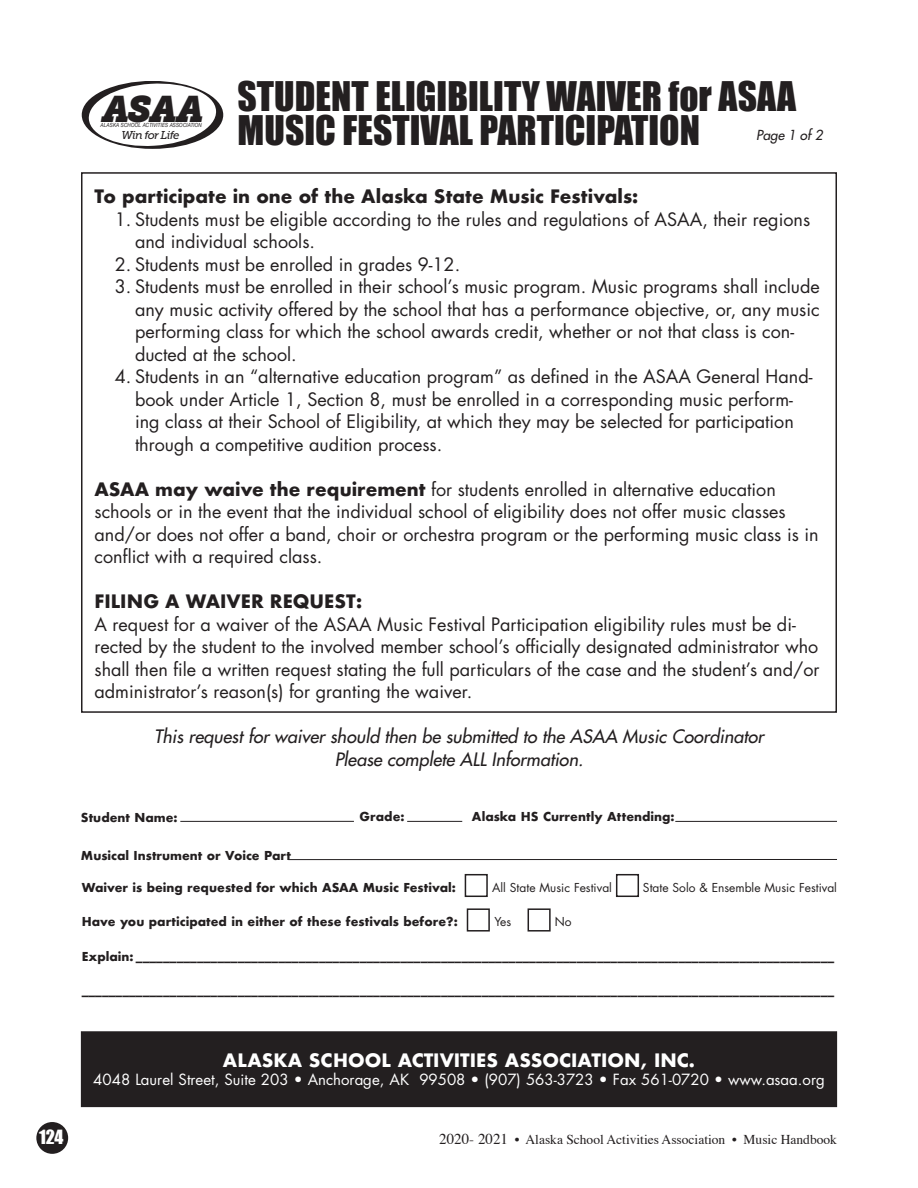
<style>
.page{position:relative;width:918px;height:1188px;background:#fff}
.page>*{position:absolute;margin:0;border:0;box-sizing:border-box;transform-origin:0 0}
.t1{font:37.5px/34.5px "Impact";color:#231f20}
.t2{font:italic 36.6px "Museo Slab 1000";color:#231f20}
.t3{font:18px/22.5px "Futura";color:#231f20}
.t4{font:italic 18px/22.5px "Futura";color:#231f20;text-align:center}
.t5{font:700 18px "Futura";color:#231f20}
.t6{font:700 18px "Futura";color:#fff}
.t7{font:18px "Impact";color:#fff}
.t8{font:15px "Futura";color:#fff}
.t9{font:13.5px "Times";color:#231f20}
.t10{font:italic 13.5px "Futura";color:#231f20}
.t11{font:700 12px "Futura";color:#231f20}
.t12{font:12px "Futura";color:#231f20}
.t13{font:italic 11.4px "Museo Slab 500";letter-spacing:-.055em;color:#231f20}
.t14{font:italic 5.7px "Helvetica Neue";letter-spacing:.025em;color:#231f20;scale:.83 1}
.s1{font-weight:700}
.s2{font-size:15px}
</style>
<div class="page">
<div style="left:36px;top:1122px;width:32px;height:32px;background:#231f20;border-radius:50%"></div>
<div style="left:81px;top:1032px;width:756px;height:75px;background:#231f20"></div>
<div style="left:81px;top:1031px;width:756px;height:76px;border:1px solid #231f20"></div>
<svg style="left:82px;top:81px;width:141px;height:68px"></svg>
<hr style="left:180px;top:821px;width:174px;height:1px;background:#231f20">
<hr style="left:407px;top:821px;width:55px;height:1px;background:#231f20">
<hr style="left:675px;top:821px;width:162px;height:1px;background:#231f20">
<hr style="left:288px;top:859px;width:549px;height:1px;background:#231f20">
<div style="left:465px;top:874px;width:23px;height:23px;border:2px solid #231f20"></div>
<div style="left:616px;top:874px;width:23px;height:23px;border:2px solid #231f20"></div>
<div style="left:467px;top:908px;width:23px;height:24px;border:2px solid #231f20"></div>
<div style="left:528px;top:908px;width:23px;height:24px;border:2px solid #231f20"></div>
<h2 class="t2" style="left:100px;top:88px;width:103px">ASAA</h2>
<p class="t13" style="left:121px;top:129px;width:60px">Win for Life</p>
<p class="t14" style="left:101px;top:122px;width:124px">ALASKA SCHOOL ACTIVITIES ASSOCIATION</p>
<h1 class="t1" style="left:238px;top:78px;width:560px">STUDENT ELIGIBILITY WAIVER for ASAA<br>MUSIC FESTIVAL PARTICIPATION</h1>
<p class="t10" style="left:756px;top:127px;width:68px">Page 1 of 2</p>
<p class="t5" style="left:94px;top:185px;width:545px">To participate in one of the Alaska State Music Festivals:</p>
<p class="t3" style="left:135px;top:208px;width:677px;text-indent:-20px">1. Students must be eligible according to the rules and regulations of ASAA, their regions and individual schools.</p>
<p class="t3" style="left:115px;top:253px;width:347px">2. Students must be enrolled in grades 9-12.</p>
<p class="t3" style="left:135px;top:275px;width:686px;text-indent:-20px">3. Students must be enrolled in their school’s music program. Music programs shall include any music activity offered by the school that has a performance objective, or, any music performing class for which the school awards credit, whether or not that class is con&shy;ducted at the school.</p>
<p class="t3" style="left:135px;top:365px;width:679px;text-indent:-20px">4. Students in an “alternative education program” as defined in the ASAA General Hand&shy;book under Article 1, Section 8, must be enrolled in a corresponding music perform&shy;ing class at their School of Eligibility, at which they may be selected for participation through a competitive audition process.</p>
<p class="t3" style="left:94px;top:478px;width:726px"><span class="s1">ASAA may waive the requirement</span> for students enrolled in alternative education schools or in the event that the individual school of eligibility does not offer music classes and/or does not offer a band, choir or orchestra program or the performing music class is in conflict with a required class.</p>
<p class="t5" style="left:94px;top:590px;width:269px">FILING A WAIVER REQUEST:</p>
<p class="t3" style="left:94px;top:613px;width:727px">A request for a waiver of the ASAA Music Festival Participation eligibility rules must be di&shy;rected by the student to the involved member school’s officially designated administrator who shall then file a written request stating the full particulars of the case and the student’s and/or administrator’s reason(s) for granting the waiver.</p>
<p class="t4" style="left:154px;top:725px;width:611px">This request for waiver should then be submitted to the ASAA Music Coordinator<br>Please complete ALL Information.</p>
<p class="t11" style="left:81px;top:809px;width:98px">Student Name:</p>
<p class="t11" style="left:360px;top:809px;width:46px">Grade:</p>
<p class="t11" style="left:472px;top:809px;width:204px">Alaska HS Currently Attending:</p>
<p class="t11" style="left:81px;top:847px;width:211px">Musical Instrument or Voice Part</p>
<p class="t11" style="left:82px;top:879px;width:376px">Waiver is being requested for which ASAA Music Festival:</p>
<p class="t12" style="left:492px;top:879px;width:121px">All State Music Festival</p>
<p class="t12" style="left:643px;top:879px;width:196px">State Solo &amp; Ensemble Music Festival</p>
<p class="t11" style="left:82px;top:914px;width:378px">Have you participated in either of these festivals before?:</p>
<p class="t12" style="left:494px;top:913px;width:18px">Yes</p>
<p class="t12" style="left:555px;top:913px;width:18px">No</p>
<p class="t11" style="left:82px;top:948px;width:754px">Explain: _______________________________________________________________________________________________________</p>
<p class="t11" style="left:82px;top:983px;width:754px">_______________________________________________________________________________________________________________</p>
<p class="t6" style="left:223px;top:1049px;width:474px">ALASKA SCHOOL ACTIVITIES ASSOCIATION, INC.</p>
<p class="t8" style="left:93px;top:1070px;width:733px">4048 Laurel Street, Suite 203 • Anchorage, AK 99508 • (907) 563-3723 • Fax 561-0720 • www.asaa.org</p>
<p class="t7" style="left:39px;top:1126px;width:26px">124</p>
<p class="t9" style="left:439px;top:1133px;width:399px"><span class="s2">2020- 2021</span> • Alaska School Activities Association • Music Handbook</p>
</div>
